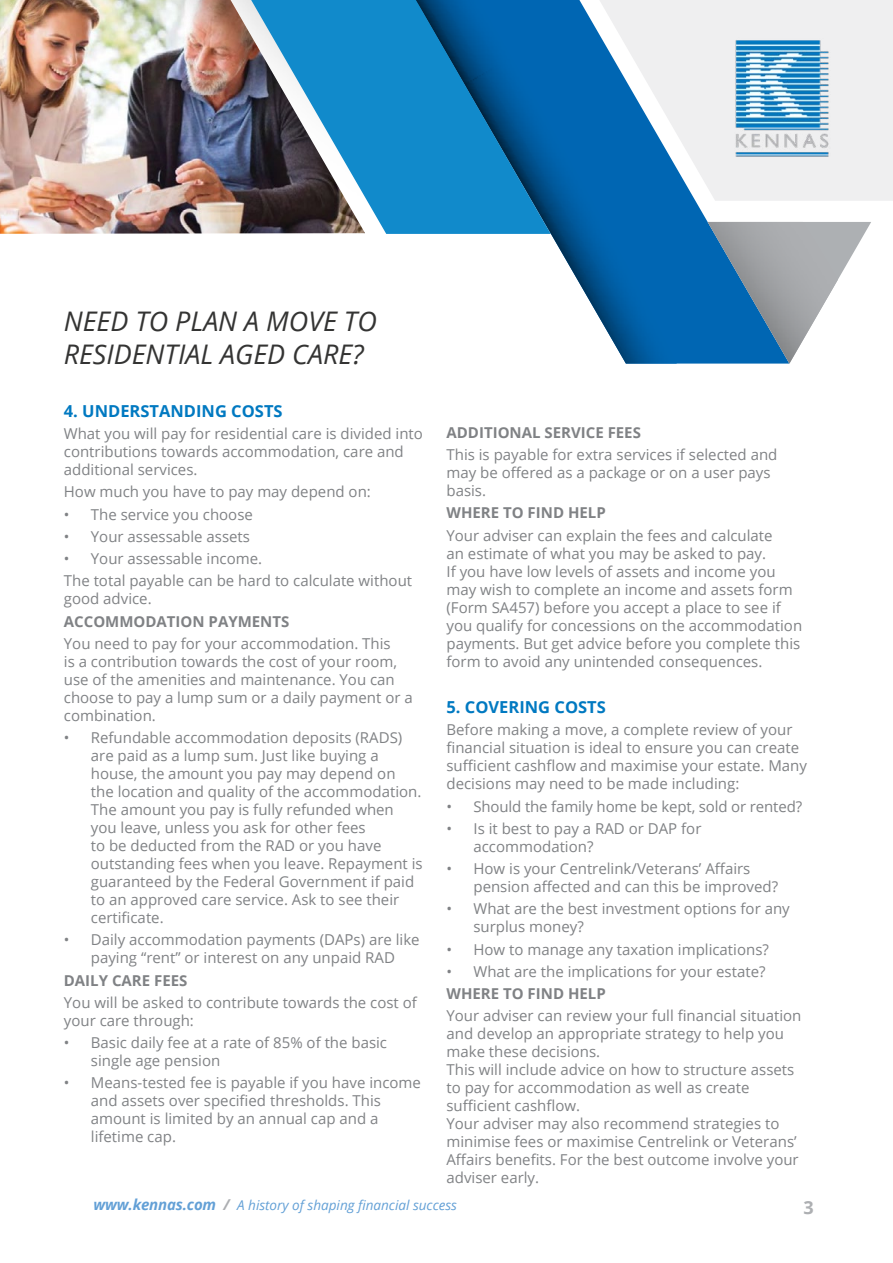
<style>
.page{position:relative;width:893px;height:1263px;background:#fff}
.page>*{position:absolute;margin:0;border:0;box-sizing:border-box;transform-origin:0 0}
.t1{font:italic 27px/32.4px "Open Sans";color:#343433}
.t2{font:700 18px "Open Sans";color:#adafb2}
.t3{font:700 16.5px "Open Sans";color:#0079c1}
.t4{font:15px/18px "Open Sans";color:#808285}
.t5{font:700 15px "Open Sans";color:#808285}
.t6{font:italic 13.5px "Open Sans";color:#63a0d6}
.s1{font-weight:700;font-size:15px}
.s2{font-weight:700;font-size:15px;color:#adafb2}
</style>
<div class="page">
<div style="left:789px;top:0;width:104px;height:201px;background:#efeff0"></div>
<svg style="left:677px;top:0;width:112px;height:364px;fill:#efeff0"></svg>
<div style="left:365px;top:0;width:43px;height:234px;background:#118acb"></div>
<svg style="left:838px;top:222px;width:33px;height:57px"></svg>
<img style="left:408px;top:0;width:269px;height:364px">
<img style="left:365px;top:232px;width:21px;height:1px">
<img style="left:708px;top:222px;width:130px;height:142px">
<img style="left:420px;top:7px;width:130px;height:225px">
<img style="left:735px;top:37px;width:95px;height:121px">
<img style="left:0;top:0;width:365px;height:234px">
<img style="left:163px;top:0;width:189px;height:210px">
<img style="left:352px;top:210px;width:37px;height:22px">
<h1 class="t1" style="left:64px;top:304px;width:315px">NEED TO PLAN A MOVE TO<br>RESIDENTIAL AGED CARE?</h1>
<p class="t3" style="left:64px;top:399px;width:220px">4. UNDERSTANDING COSTS</p>
<p class="t4" style="left:64px;top:424px;width:361px">What you will pay for residential care is divided into contributions towards accommodation, care and additional services.</p>
<p class="t4" style="left:64px;top:483px;width:309px">How much you have to pay may depend on:</p>
<p class="t4" style="left:64px;top:505px;width:191px">• The service you choose</p>
<p class="t4" style="left:64px;top:527px;width:188px">• Your assessable assets</p>
<p class="t4" style="left:64px;top:547px;width:350px;line-height:22.2px">• Your assessable income.<br>The total payable can be hard to calculate without</p>
<p class="t4" style="left:64px;top:590px;width:89px">good advice.</p>
<p class="t5" style="left:64px;top:611px;width:227px">ACCOMMODATION PAYMENTS</p>
<p class="t4" style="left:64px;top:634px;width:350px">You need to pay for your accommodation. This<br>is a contribution towards the cost of your room, use of the amenities and maintenance. You can choose to pay a lump sum or a daily payment or a combination.</p>
<p class="t4" style="left:91px;top:728px;width:333px;text-indent:-27px">• Refundable accommodation deposits (RADS) are paid as a lump sum. Just like buying a house, the amount you pay may depend on<br>the location and quality of the accommodation.<br>The amount you pay is fully refunded when you leave, unless you ask for other fees<br>to be deducted from the RAD or you have outstanding fees when you leave. Repayment is guaranteed by the Federal Government if paid to an approved care service. Ask to see their certificate.</p>
<p class="t4" style="left:64px;top:930px;width:357px;text-align:center">• Daily accommodation payments (DAPs) are like paying “rent” or interest on any unpaid RAD</p>
<p class="t5" style="left:64px;top:970px;width:125px">DAILY CARE FEES</p>
<p class="t4" style="left:64px;top:993px;width:355px">You will be asked to contribute towards the cost of your care through:</p>
<p class="t4" style="left:91px;top:1033px;width:298px;text-indent:-27px">• Basic daily fee at a rate of 85% of the basic single age pension</p>
<p class="t4" style="left:91px;top:1073px;width:332px;text-indent:-27px">• Means-tested fee is payable if you have income and assets over specified thresholds. This amount is limited by an annual cap and a lifetime cap.</p>
<p class="t5" style="left:446px;top:422px;width:196px">ADDITIONAL SERVICE FEES</p>
<p class="t4" style="left:446px;top:445px;width:332px">This is payable for extra services if selected and may be offered as a package or on a user pays basis.</p>
<p class="t5" style="left:446px;top:502px;width:161px">WHERE TO FIND HELP</p>
<p class="t4" style="left:446px;top:526px;width:357px">Your adviser can explain the fees and calculate<br>an estimate of what you may be asked to pay.<br>If you have low levels of assets and income you may wish to complete an income and assets form (Form SA457) before you accept a place to see if you qualify for concessions on the accommodation payments. But get advice before you complete this form to avoid any unintended consequences.</p>
<p class="t3" style="left:446px;top:695px;width:161px">5. COVERING COSTS</p>
<p class="t4" style="left:446px;top:720px;width:362px">Before making a move, a complete review of your financial situation is ideal to ensure you can create sufficient cashflow and maximise your estate. Many decisions may need to be made including:</p>
<p class="t4" style="left:446px;top:797px;width:357px">• Should the family home be kept, sold or rented?</p>
<p class="t4" style="left:473px;top:819px;width:229px;text-indent:-27px">• Is it best to pay a RAD or DAP for accommodation?</p>
<p class="t4" style="left:473px;top:859px;width:306px;text-indent:-27px">• How is your Centrelink/Veterans’ Affairs pension affected and can this be improved?</p>
<p class="t4" style="left:473px;top:899px;width:318px;text-indent:-27px">• What are the best investment options for any surplus money?</p>
<p class="t4" style="left:446px;top:940px;width:324px">• How to manage any taxation implications?</p>
<p class="t4" style="left:446px;top:962px;width:321px">• What are the implications for your estate?</p>
<p class="t5" style="left:446px;top:983px;width:161px">WHERE TO FIND HELP</p>
<p class="t4" style="left:446px;top:1006px;width:356px">Your adviser can review your full financial situation and develop an appropriate strategy to help you make these decisions.<br>This will include advice on how to structure assets to pay for accommodation as well as create sufficient cashflow.<br>Your adviser may also recommend strategies to minimise fees or maximise Centrelink or Veterans’ Affairs benefits. For the best outcome involve your adviser early.</p>
<p class="t6" style="left:94px;top:1196px;width:365px"><span class="s1">www.kennas.com</span> <span class="s2">/</span> A history of shaping financial success</p>
<p class="t2" style="left:804px;top:1195px;width:12px">3</p>
</div>
